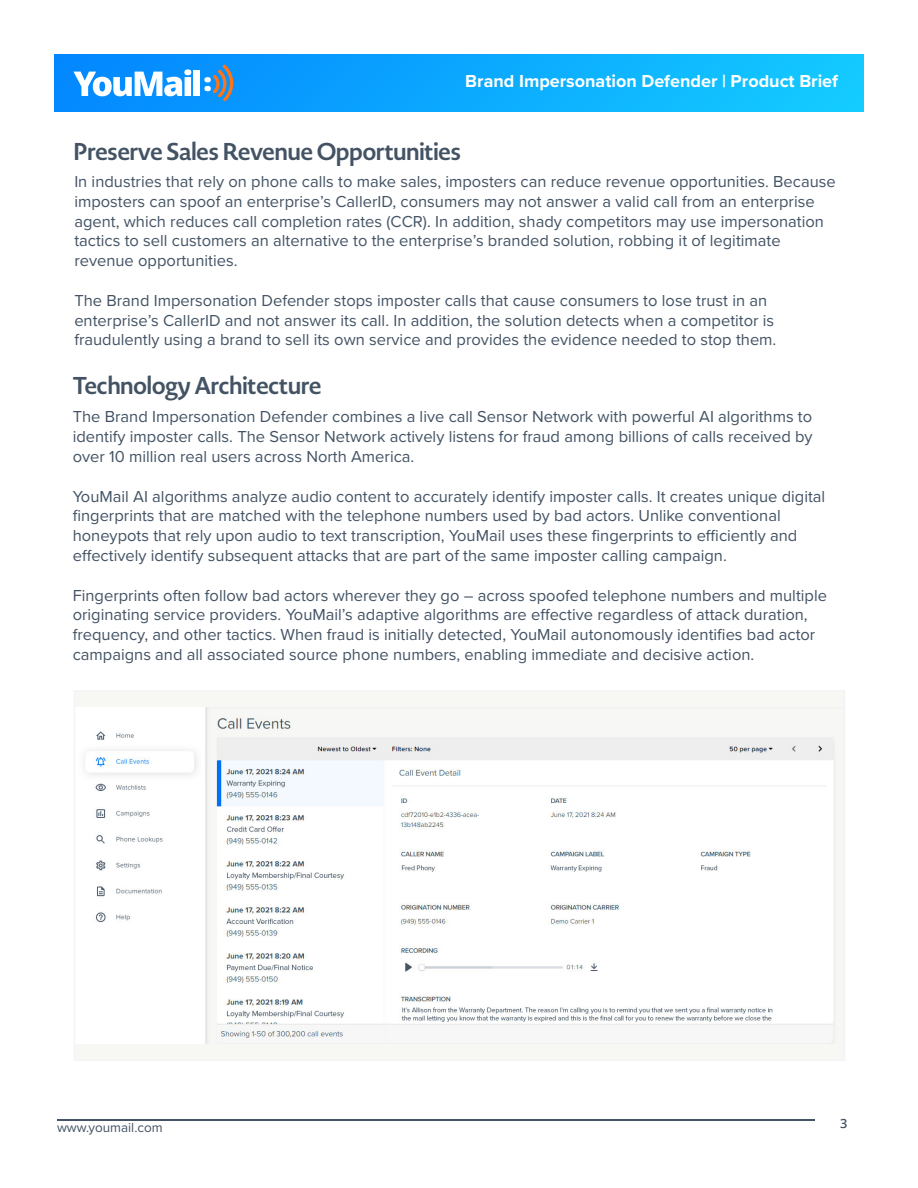
<style>
.page{position:relative;width:918px;height:1188px;background:#fff}
.page>*{position:absolute;margin:0;border:0;box-sizing:border-box;transform-origin:0 0}
.t1{font:700 24px "Novel Display";color:#435364}
.t2{font:700 18px "Proxima Nova";color:#fff}
.t3{font:16.5px/19.8px "Proxima Nova";color:#435364}
.t4{font:13.5px "Proxima Nova";color:#435364}
.t5{font:600 12.75px "Open Sans";color:#435364}
</style>
<div class="page">
<hr style="left:57px;top:1119px;width:757px;height:1px;background:#435364">
<div style="left:74px;top:691px;width:771px;height:369px;background:#f7f7f4"></div>
<img style="left:77px;top:708px;width:757px;height:335px">
<div style="left:74px;top:690px;width:771px;height:371px;border:2px solid #f4f4f7"></div>
<img style="left:54px;top:55px;width:810px;height:56px">
<svg style="left:73px;top:69px;width:118px;height:27px"></svg>
<div style="left:194px;top:70px;width:6px;height:26px;background:#fff"></div>
<svg style="left:204px;top:65px;width:29px;height:36px"></svg>
<p class="t2" style="left:465px;top:68px;width:374px">Brand Impersonation Defender | Product Brief</p>
<p class="t1" style="left:74px;top:136px;width:389px">Preserve Sales Revenue Opportunities</p>
<p class="t3" style="left:74px;top:171px;width:763px">In industries that rely on phone calls to make sales, imposters can reduce revenue opportunities. Because imposters can spoof an enterprise’s CallerID, consumers may not answer a valid call from an enterprise agent, which reduces call completion rates (CCR). In addition, shady competitors may use impersonation tactics to sell customers an alternative to the enterprise’s branded solution, robbing it of legitimate revenue opportunities.</p>
<p class="t3" style="left:74px;top:290px;width:704px">The Brand Impersonation Defender stops imposter calls that cause consumers to lose trust in an enterprise’s CallerID and not answer its call. In addition, the solution detects when a competitor is fraudulently using a brand to sell its own service and provides the evidence needed to stop them.</p>
<p class="t1" style="left:73px;top:371px;width:250px">Technology Architecture</p>
<p class="t3" style="left:73px;top:406px;width:741px;text-align:justify">The Brand Impersonation Defender combines a live call Sensor Network with powerful AI algorithms to identify imposter calls. The Sensor Network actively listens for fraud among billions of calls received by over 10 million real users across North America.</p>
<p class="t3" style="left:73px;top:486px;width:754px">YouMail AI algorithms analyze audio content to accurately identify imposter calls. It creates unique digital fingerprints that are matched with the telephone numbers used by bad actors. Unlike conventional honeypots that rely upon audio to text transcription, YouMail uses these fingerprints to efficiently and effectively identify subsequent attacks that are part of the same imposter calling campaign.</p>
<p class="t3" style="left:73px;top:585px;width:756px">Fingerprints often follow bad actors wherever they go – across spoofed telephone numbers and multiple originating service providers. YouMail’s adaptive algorithms are effective regardless of attack duration, frequency, and other tactics. When fraud is initially detected, YouMail autonomously identifies bad actor campaigns and all associated source phone numbers, enabling immediate and decisive action.</p>
<p class="t4" style="left:57px;top:1117px;width:107px">www.youmail.com</p>
<p class="t5" style="left:840px;top:1115px;width:9px">3</p>
</div>
